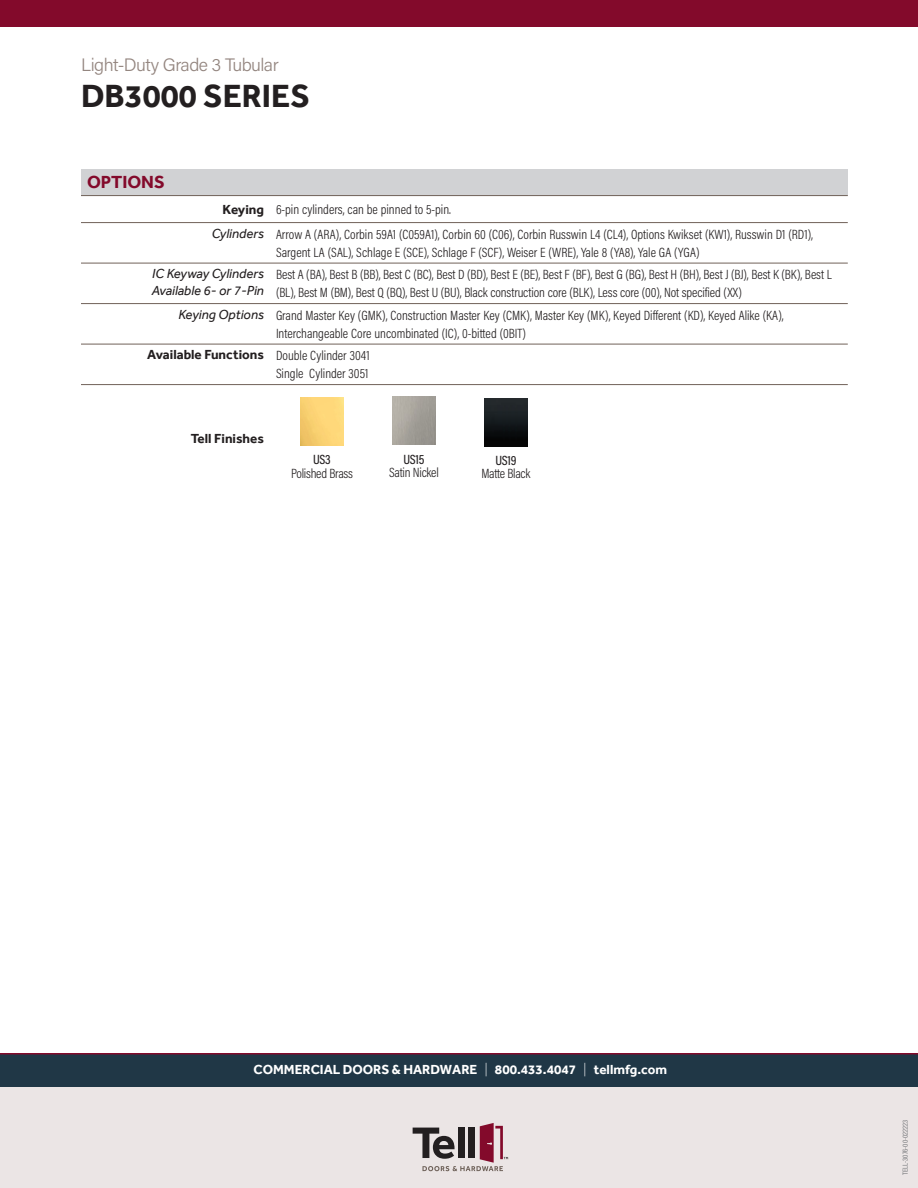
<style>
.page{position:relative;width:918px;height:1188px;background:#fff}
.page>*{position:absolute;margin:0;border:0;box-sizing:border-box;transform-origin:0 0}
.Spec_Page_Head{font:700 33px "Effra";color:#231f20}
.Grade_Description{font:300 18px "Acumin Pro";letter-spacing:-.03em;color:#948680}
.Table_HEAD_Red_Bold{font:700 18px "Effra";color:#830a2b}
.Spec_sheet_table_bod{font:300 13.5px/18px "Acumin Pro Cond";color:#231f20}
.Spec_Table_black_LT{font:italic 13.5px "Effra";color:#231f20}
.t1{font:700 13.5px "Effra";color:#fff}
.Spec_Table_black_bol{font:700 13.5px "Effra";color:#231f20}
.Spec_Sheet_table_bod{font:300 13.5px "Acumin Pro Cond";color:#231f20}
.finish_description_l{font:300 13.5px "Acumin Pro Cond";letter-spacing:-.02em;color:#231f20}
.Finish_code_bold{font:500 13.5px "Acumin Pro Cond";letter-spacing:-.02em;color:#231f20}
.t2{font:7.5px "Acumin Pro Cond";letter-spacing:.005em;color:#76787b}
.s1{font-weight:300}
</style>
<div class="page">
<div style="left:0;top:1087px;width:918px;height:101px;background:#ebe5e5"></div>
<div style="left:0;top:1054px;width:918px;height:33px;background:#203746"></div>
<div style="left:0;top:0;width:918px;height:27px;background:#830a2b"></div>
<hr style="left:0;top:1053px;width:918px;height:1px;background:#830a2b">
<svg style="left:413px;top:1123px;width:95px;height:48px"></svg>
<div style="left:81px;top:169px;width:767px;height:27px;background:#d1d2d4"></div>
<hr style="left:81px;top:222px;width:189px;height:1px;background:#716259">
<hr style="left:270px;top:222px;width:578px;height:1px;background:#716259">
<hr style="left:81px;top:263px;width:189px;height:1px;background:#716259">
<hr style="left:270px;top:263px;width:578px;height:1px;background:#716259">
<hr style="left:81px;top:303px;width:189px;height:1px;background:#716259">
<hr style="left:270px;top:303px;width:578px;height:1px;background:#716259">
<hr style="left:81px;top:344px;width:189px;height:1px;background:#716259">
<hr style="left:270px;top:344px;width:578px;height:1px;background:#716259">
<hr style="left:81px;top:195px;width:189px;height:1px;background:#716259">
<hr style="left:270px;top:195px;width:578px;height:1px;background:#716259">
<hr style="left:81px;top:384px;width:189px;height:1px;background:#716259">
<hr style="left:270px;top:384px;width:578px;height:1px;background:#716259">
<img style="left:301px;top:397px;width:42px;height:48px">
<img style="left:485px;top:398px;width:42px;height:48px">
<p class="Grade_Description" style="left:81px;top:52px;width:199px">Light-Duty Grade 3 Tubular</p>
<p class="Spec_Page_Head" style="left:81px;top:76px;width:230px">DB3000 SERIES</p>
<p class="Table_HEAD_Red_Bold" style="left:87px;top:171px;width:79px">OPTIONS</p>
<p class="Spec_Table_black_bol" style="left:223px;top:201px;width:43px">Keying</p>
<p class="Spec_Sheet_table_bod" style="left:276px;top:201px;width:177px">6-pin cylinders, can be pinned to 5-pin.</p>
<p class="Spec_Table_black_LT" style="left:212px;top:225px;width:54px">Cylinders</p>
<p class="Spec_sheet_table_bod" style="left:276px;top:225px;width:538px">Arrow A (ARA), Corbin 59A1 (C059A1), Corbin 60 (C06), Corbin Russwin L4 (CL4), Options Kwikset (KW1), Russwin D1 (RD1),<br>Sargent LA (SAL), Schlage E (SCE), Schlage F (SCF), Weiser E (WRE), Yale 8 (YA8), Yale GA (YGA)</p>
<p class="Spec_Table_black_LT" style="left:152px;top:266px;width:113px">IC Keyway Cylinders</p>
<p class="Spec_Table_black_LT" style="left:152px;top:282px;width:114px">Available 6- or 7-Pin</p>
<p class="Spec_sheet_table_bod" style="left:276px;top:265px;width:557px">Best A (BA), Best B (BB), Best C (BC), Best D (BD), Best E (BE), Best F (BF), Best G (BG), Best H (BH), Best J (BJ), Best K (BK), Best L (BL), Best M (BM), Best Q (BQ), Best U (BU), Black construction core (BLK), Less core (00), Not specified (XX)</p>
<p class="Spec_Table_black_LT" style="left:179px;top:306px;width:87px">Keying Options</p>
<p class="Spec_sheet_table_bod" style="left:276px;top:306px;width:509px">Grand Master Key (GMK), Construction Master Key (CMK), Master Key (MK), Keyed Different (KD), Keyed Alike (KA),<br>Interchangeable Core uncombinated (IC), 0-bitted (0BIT)</p>
<p class="Spec_Table_black_bol" style="left:147px;top:347px;width:118px">Available Functions</p>
<p class="Spec_sheet_table_bod" style="left:276px;top:346px;width:95px">Double Cylinder 3041</p>
<p class="Spec_sheet_table_bod" style="left:276px;top:364px;width:94px">Single Cylinder 3051</p>
<p class="Spec_Table_black_bol" style="left:191px;top:431px;width:75px">Tell Finishes</p>
<p class="Finish_code_bold" style="left:313px;top:451px;width:19px">US3</p>
<p class="finish_description_l" style="left:291px;top:464px;width:63px">Polished Brass</p>
<p class="Finish_code_bold" style="left:403px;top:450px;width:22px">US15</p>
<p class="finish_description_l" style="left:389px;top:464px;width:51px">Satin Nickel</p>
<p class="Finish_code_bold" style="left:495px;top:452px;width:22px">US19</p>
<p class="finish_description_l" style="left:481px;top:465px;width:50px">Matte Black</p>
<p class="t1" style="left:254px;top:1062px;width:415px">COMMERCIAL DOORS &amp; HARDWARE <span class="s1">|</span> 800.433.4047 <span class="s1">|</span> tellmfg.com</p>
<p class="t2" style="left:900px;top:1174px;width:56px;rotate:-90deg">TELL-3076-00-022223</p>
</div>
